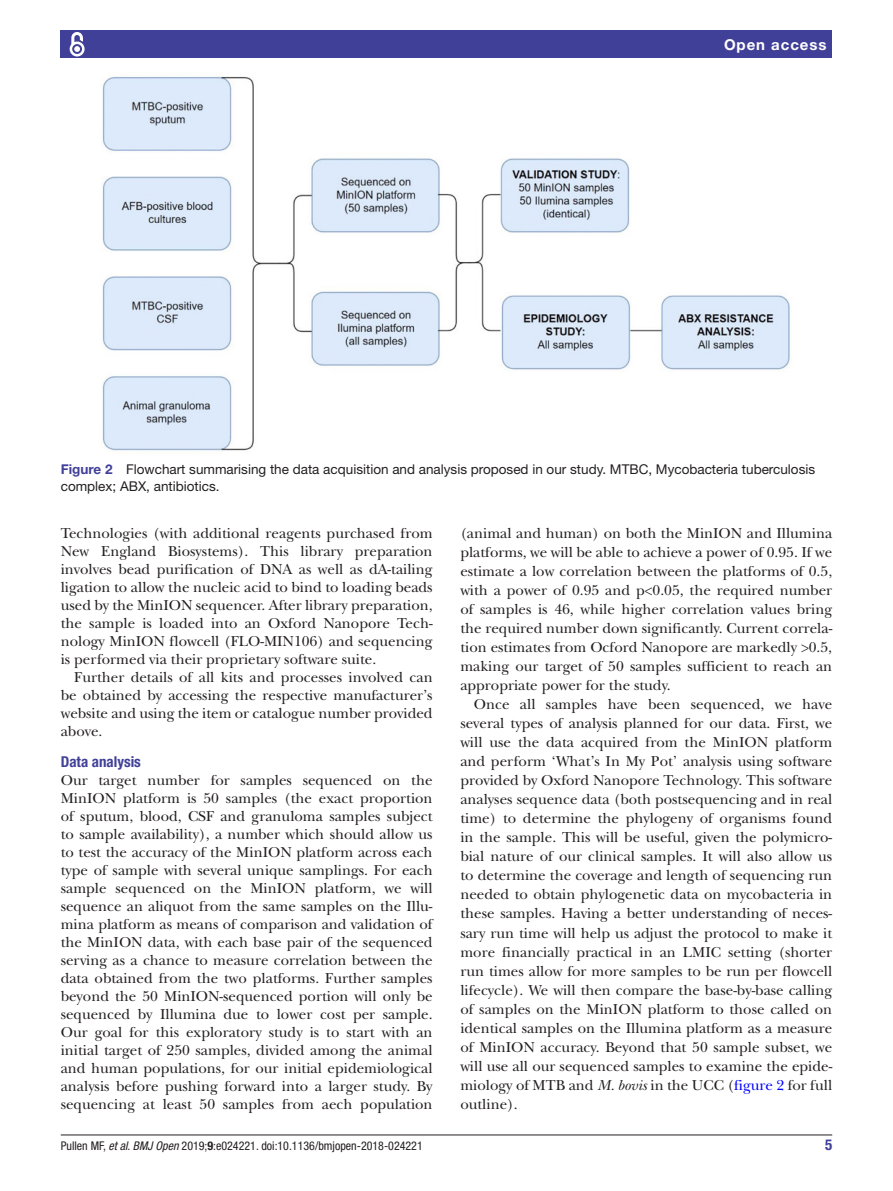
<style>
.page{position:relative;width:893px;height:1191px;background:#fff}
.page>*{position:absolute;margin:0;border:0;box-sizing:border-box;transform-origin:0 0}
.t1{font:15px/19px "New Baskerville";color:#231f20;text-align:justify}
.t2{font:700 condensed 15px "Helvetica Neue LT Std";color:#414099}
.t3{font:700 15px "Helvetica Neue LT Std";letter-spacing:.065em;color:#fff}
.t4{font:13.5px/16.2px "Helvetica Neue LT Std";color:#231f20}
.t5{font:condensed 12px "Helvetica Neue LT Std";color:#231f20}
.s1{font-weight:700;color:#414099}
.s2{font-style:italic}
.s3{color:#00f}
.s4{font-weight:700}
</style>
<div class="page">
<hr style="left:61px;top:1134px;width:771px;height:1px;background:#231f20">
<div style="left:61px;top:31px;width:771px;height:27px;background:#414099"></div>
<svg style="left:69px;top:32px;width:16px;height:25px"></svg>
<img style="left:102px;top:76px;width:688px;height:375px">
<p class="t3" style="left:724px;top:35px;width:104px">Open access</p>
<p class="t4" style="left:61px;top:461px;width:756px"><span class="s1">Figure 2</span> Flowchart summarising the data acquisition and analysis proposed in our study. MTBC, Mycobacteria tuberculosis complex; ABX, antibiotics.</p>
<p class="t1" style="left:61px;top:524px;width:373px;line-height:18px">Technologies (with additional reagents purchased from New England Biosystems). This library preparation involves bead purification of DNA as well as dA-tailing ligation to allow the nucleic acid to bind to loading beads used by the MinION sequencer. After library preparation, the sample is loaded into an Oxford Nanopore Tech&shy;nology MinION flowcell (FLO-MIN106) and sequencing is performed via their proprietary software suite.</p>
<p class="t1" style="left:61px;top:668px;width:373px;line-height:18px;text-indent:14px">Further details of all kits and processes involved can be obtained by accessing the respective manufacturer’s website and using the item or catalogue number provided above.</p>
<p class="t2" style="left:61px;top:753px;width:82px">Data analysis</p>
<p class="t1" style="left:61px;top:771px;width:373px;line-height:18px">Our target number for samples sequenced on the MinION platform is 50 samples (the exact proportion of sputum, blood, CSF and granuloma samples subject to sample availability), a number which should allow us to test the accuracy of the MinION platform across each type of sample with several unique samplings. For each sample sequenced on the MinION platform, we will sequence an aliquot from the same samples on the Illu&shy;mina platform as means of comparison and validation of the MinION data, with each base pair of the sequenced serving as a chance to measure correlation between the data obtained from the two platforms. Further samples beyond the 50 MinION-sequenced portion will only be sequenced by Illumina due to lower cost per sample.<br>Our goal for this exploratory study is to start with an initial target of 250 samples, divided among the animal and human populations, for our initial epidemiological analysis before pushing forward into a larger study. By sequencing at least 50 samples from aech population</p>
<p class="t1" style="left:460px;top:523px;width:373px">(animal and human) on both the MinION and Illumina platforms, we will be able to achieve a power of 0.95. If we estimate a low correlation between the platforms of 0.5, with a power of 0.95 and p&lt;0.05, the required number of samples is 46, while higher correlation values bring the required number down significantly. Current correla&shy;tion estimates from Ocford Nanopore are markedly &gt;0.5, making our target of 50 samples sufficient to reach an appropriate power for the study.</p>
<p class="t1" style="left:460px;top:694px;width:373px;text-indent:13px">Once all samples have been sequenced, we have several types of analysis planned for our data. First, we will use the data acquired from the MinION platform and perform ‘What’s In My Pot’ analysis using software provided by Oxford Nanopore Technology. This software analyses sequence data (both postsequencing and in real time) to determine the phylogeny of organisms found in the sample. This will be useful, given the polymicro&shy;bial nature of our clinical samples. It will also allow us to determine the coverage and length of sequencing run needed to obtain phylogenetic data on mycobacteria in these samples. Having a better understanding of neces&shy;sary run time will help us adjust the protocol to make it more financially practical in an LMIC setting (shorter run times allow for more samples to be run per flowcell lifecycle). We will then compare the base-by-base calling of samples on the MinION platform to those called on identical samples on the Illumina platform as a measure of MinION accuracy. Beyond that 50 sample subset, we will use all our sequenced samples to examine the epide&shy;miology of MTB and <span class="s2">M. bovis</span> in the UCC (<span class="s3">figure 2</span> for full outline).</p>
<p class="t5" style="left:61px;top:1138px;width:364px">Pullen MF, <span class="s2">et al</span>. <span class="s2">BMJ Open</span> 2019;<span class="s4">9</span>:e024221. doi:10.1136/bmjopen-2018-024221</p>
<p class="t2" style="left:825px;top:1135px;width:9px">5</p>
</div>
